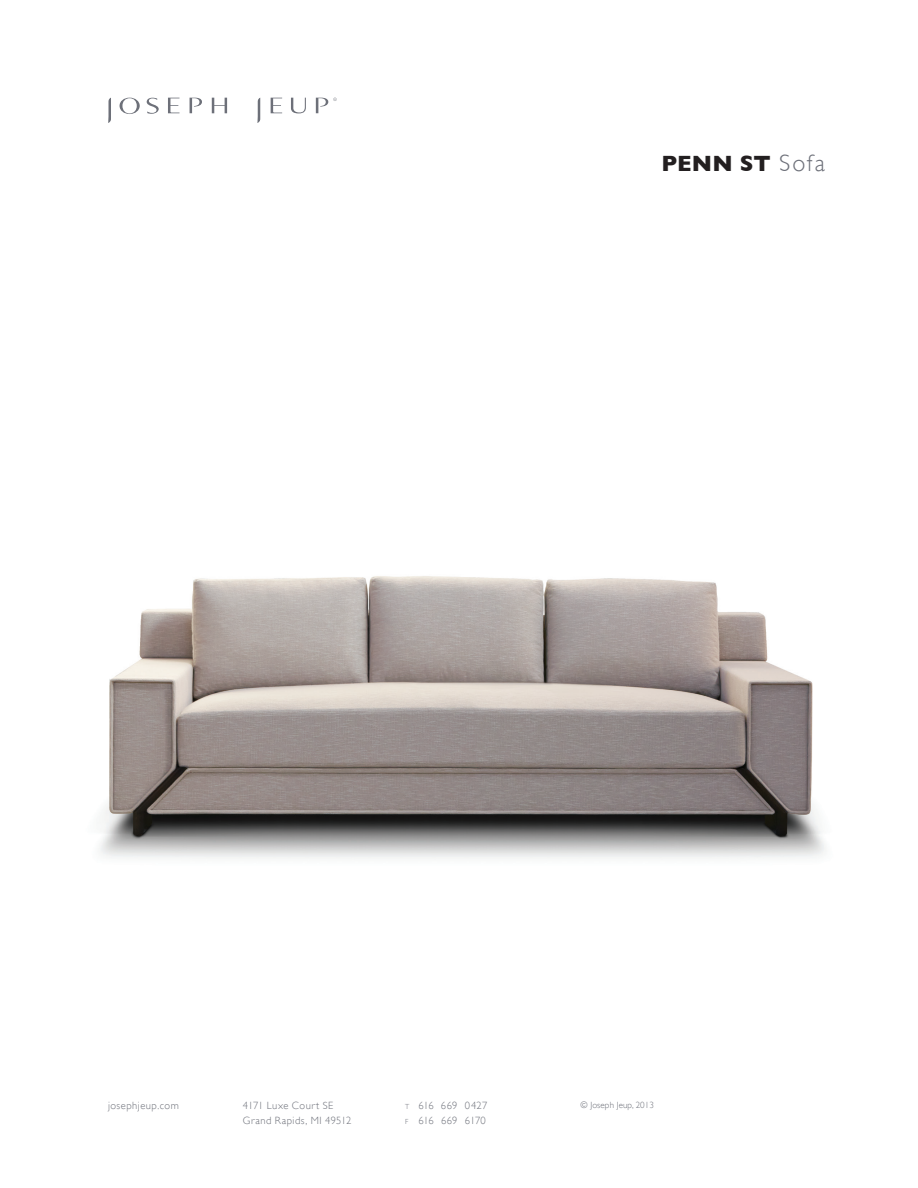
<style>
.page{position:relative;width:918px;height:1188px;background:#fff}
.page>*{position:absolute;margin:0;border:0;box-sizing:border-box;transform-origin:0 0}
.t1{font:700 22.5px "Gill Sans";color:#231f20}
.t2{font:300 10.5px "Gill Sans";letter-spacing:.045em;color:#6d7079}
.t3{font:300 10.5px "Gill Sans";letter-spacing:.025em;color:#6d7079}
.t4{font:300 10.5px "Gill Sans";letter-spacing:-.015em;color:#6d7079}
.t5{font:300 9px "Gill Sans";letter-spacing:.01em;color:#6d7079}
.s1{font-weight:300;font-size:24px;color:#6d7079}
.s2{font-size:7.35px}
</style>
<div class="page">
<svg style="left:147px;top:98px;width:12px;height:16px"></svg>
<svg style="left:291px;top:98px;width:15px;height:15px"></svg>
<svg style="left:120px;top:98px;width:20px;height:16px"></svg>
<svg style="left:168px;top:98px;width:12px;height:15px"></svg>
<svg style="left:108px;top:98px;width:3px;height:25px"></svg>
<svg style="left:257px;top:98px;width:4px;height:25px"></svg>
<svg style="left:271px;top:98px;width:11px;height:15px"></svg>
<svg style="left:212px;top:98px;width:15px;height:15px"></svg>
<svg style="left:190px;top:98px;width:12px;height:15px"></svg>
<svg style="left:316px;top:98px;width:21px;height:15px"></svg>
<img style="left:100px;top:576px;width:725px;height:282px">
<h1 class="t1" style="left:661px;top:150px;width:165px">PENN ST <span class="s1">Sofa</span></h1>
<p class="t2" style="left:108px;top:1099px;width:72px">josephjeup.com</p>
<p class="t2" style="left:243px;top:1099px;width:92px">4171 Luxe Court SE</p>
<p class="t3" style="left:405px;top:1099px;width:84px"><span class="s2">t</span> 616 669 0427</p>
<p class="t5" style="left:580px;top:1099px;width:75px">© Joseph Jeup, 2013</p>
<p class="t2" style="left:243px;top:1114px;width:110px">Grand Rapids, MI 49512</p>
<p class="t4" style="left:405px;top:1114px;width:82px"><span class="s2">f</span> 616 669 6170</p>
</div>
